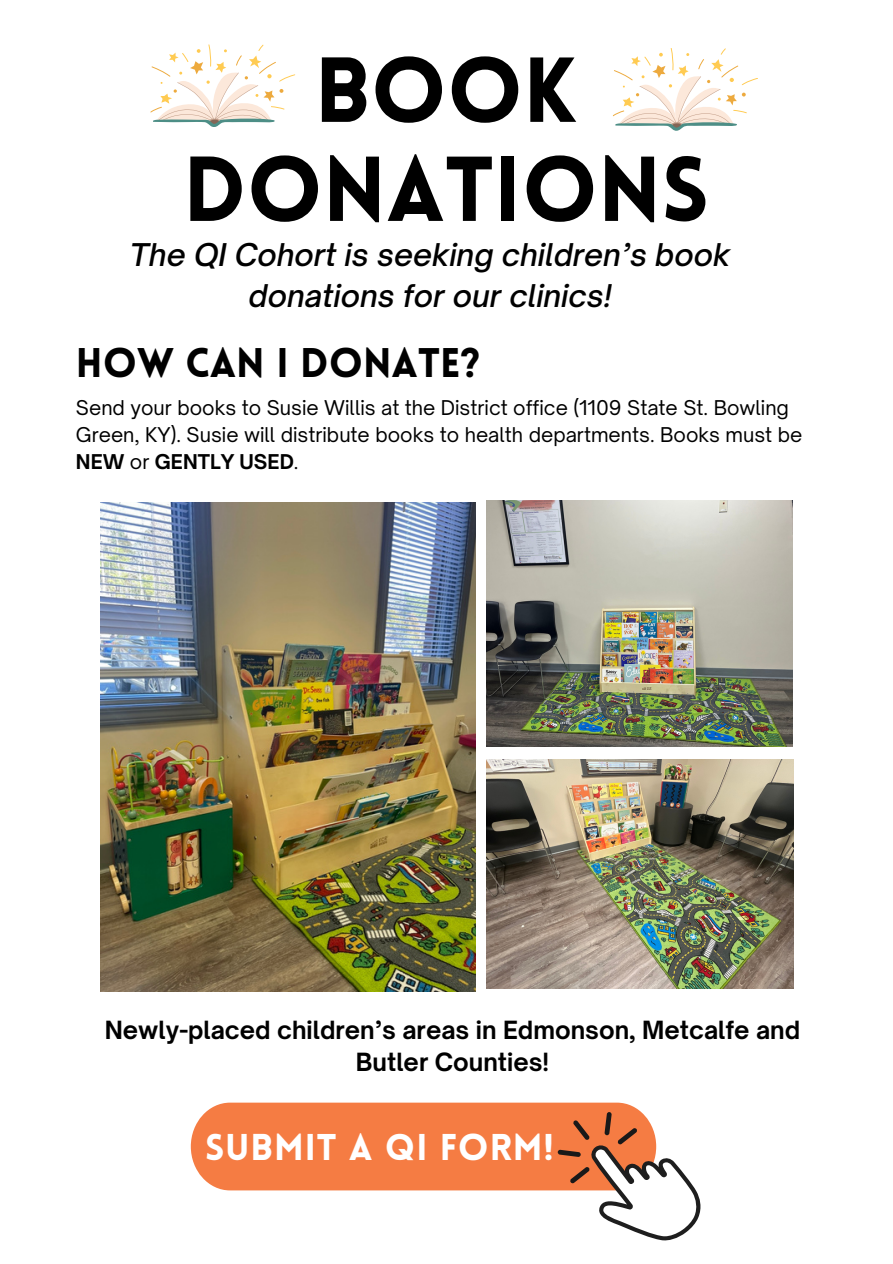
<style>
.page{position:relative;width:893px;height:1264px;background:#fff}
.page>*{position:absolute;margin:0;border:0;box-sizing:border-box;transform-origin:0 0}
.t1{font:900 90px/99px "Lovelo";color:#000;text-align:center}
.t2{font:900 40.5px "Lovelo";color:#000}
.t3{font:900 36.45px "Lovelo";letter-spacing:.025em;color:#fff}
.t4{font:italic 500 30px/41.7px "Open Sauce One";color:#000;text-align:center}
.t5{font:700 24px/32.7px "Open Sauce One";color:#000;text-align:center}
.t6{font:19.5px/27px "Open Sauce One";color:#000}
.s1{font-weight:700}
</style>
<div class="page">
<svg style="left:191px;top:1102px;width:510px;height:139px"></svg>
<img style="left:487px;top:500px;width:305px;height:246px">
<img style="left:487px;top:759px;width:306px;height:229px">
<svg style="left:150px;top:44px;width:146px;height:83px"></svg>
<svg style="left:613px;top:48px;width:145px;height:83px"></svg>
<img style="left:101px;top:502px;width:375px;height:489px">
<h4 class="t1" style="left:183px;top:50px;width:527px">BOOK<br>DONATIONS</h4>
<p class="t4" style="left:130px;top:233px;width:602px">The QI Cohort is seeking children’s book donations for our clinics!</p>
<p class="t2" style="left:76px;top:347px;width:405px">HOW CAN I DONATE?</p>
<p class="t6" style="left:76px;top:394px;width:728px">Send your books to Susie Willis at the District office (1109 State St. Bowling<br>Green, KY). Susie will distribute books to health departments. Books must be<br><span class="s1">NEW</span> or <span class="s1">GENTLY USED</span>.</p>
<p class="t5" style="left:105px;top:1013px;width:697px">Newly-placed children’s areas in Edmonson, Metcalfe and<br>Butler Counties!</p>
<p class="t3" style="left:205px;top:1132px;width:350px">SUBMIT A QI FORM!</p>
</div>
